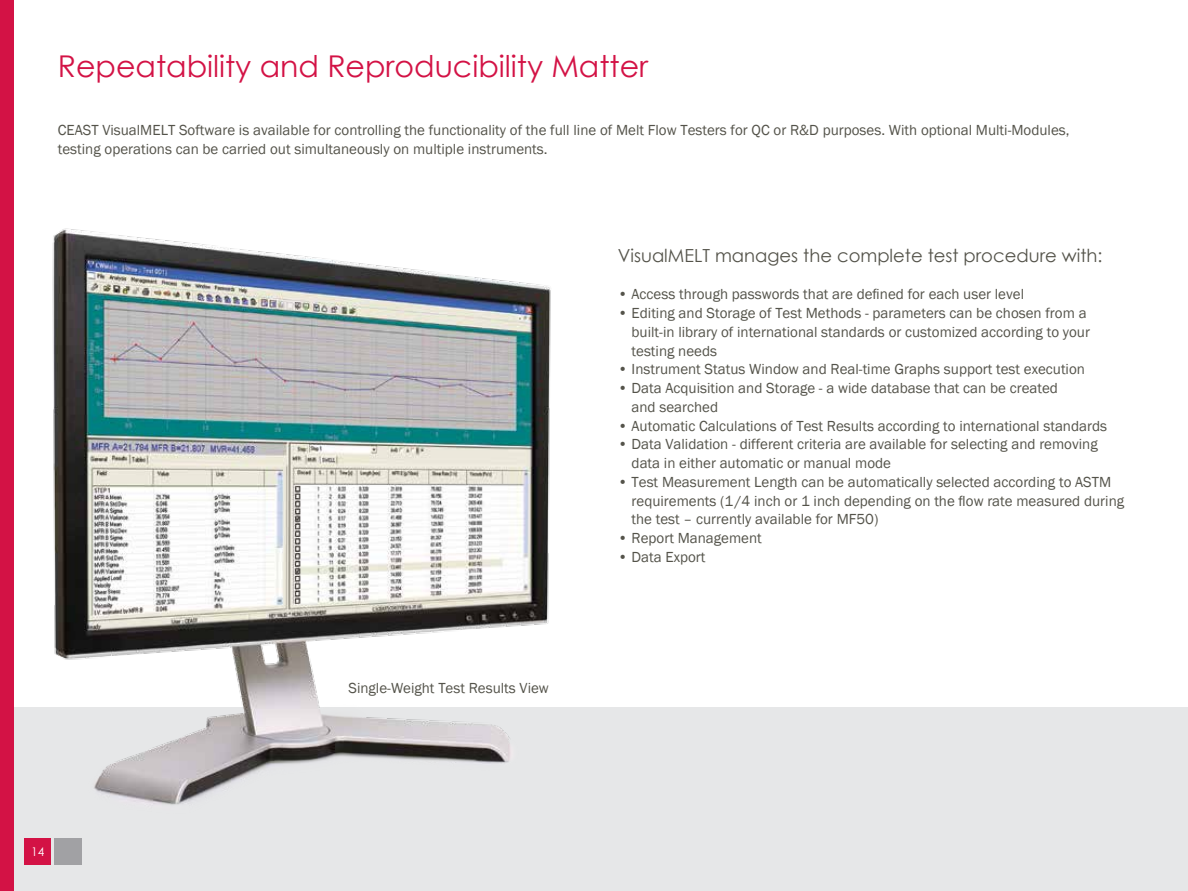
<style>
.page{position:relative;width:1188px;height:891px;background:#fff}
.page>*{position:absolute;margin:0;border:0;box-sizing:border-box;transform-origin:0 0}
.t1{font:30px "Century Gothic";color:#d31245}
.t2{font:18px "Century Gothic";color:#54534a}
.t3{font:15px/18.8px "Franklin Gothic";color:#54534a}
.t4{font:12px "Century Gothic";color:#fff}
</style>
<div class="page">
<div style="left:14px;top:708px;width:1174px;height:183px;background:#e6e7e8"></div>
<div style="left:24px;top:838px;width:27px;height:27px;background:#d31245"></div>
<div style="left:54px;top:838px;width:27px;height:27px;background:#a1a1a4"></div>
<div style="left:0;top:0;width:14px;height:891px;background:#d31245"></div>
<img style="left:14px;top:228px;width:569px;height:577px">
<h1 class="t1" style="left:58px;top:45px;width:592px">Repeatability and Reproducibility Matter</h1>
<p class="t3" style="left:58px;top:121px;width:1013px">CEAST VisualMELT Software is available for controlling the functionality of the full line of Melt Flow Testers for QC or R&amp;D purposes. With optional Multi-Modules, testing operations can be carried out simultaneously on multiple instruments.</p>
<p class="t3" style="left:349px;top:679px;width:202px">Single-Weight Test Results View</p>
<p class="t2" style="left:618px;top:243px;width:486px">VisualMELT manages the complete test procedure with:</p>
<p class="t3" style="left:618px;top:285px;width:408px">• Access through passwords that are defined for each user level</p>
<p class="t3" style="left:632px;top:304px;width:460px;text-indent:-14px">• Editing and Storage of Test Methods - parameters can be chosen from a built-in library of international standards or customized according to your testing needs</p>
<p class="t3" style="left:618px;top:360px;width:469px">• Instrument Status Window and Real-time Graphs support test execution</p>
<p class="t3" style="left:632px;top:379px;width:428px;text-indent:-14px">• Data Acquisition and Storage - a wide database that can be created and searched</p>
<p class="t3" style="left:618px;top:417px;width:491px">• Automatic Calculations of Test Results according to international standards</p>
<p class="t3" style="left:632px;top:435px;width:468px;text-indent:-14px">• Data Validation - different criteria are available for selecting and removing data in either automatic or manual mode</p>
<p class="t3" style="left:632px;top:473px;width:494px;text-indent:-14px">• Test Measurement Length can be automatically selected according to ASTM requirements (1/4 inch or 1 inch depending on the flow rate measured during the test – currently available for MF50)</p>
<p class="t3" style="left:618px;top:529px;width:145px">• Report Management</p>
<p class="t3" style="left:618px;top:548px;width:89px">• Data Export</p>
<p class="t4" style="left:31px;top:844px;width:15px">14</p>
</div>
